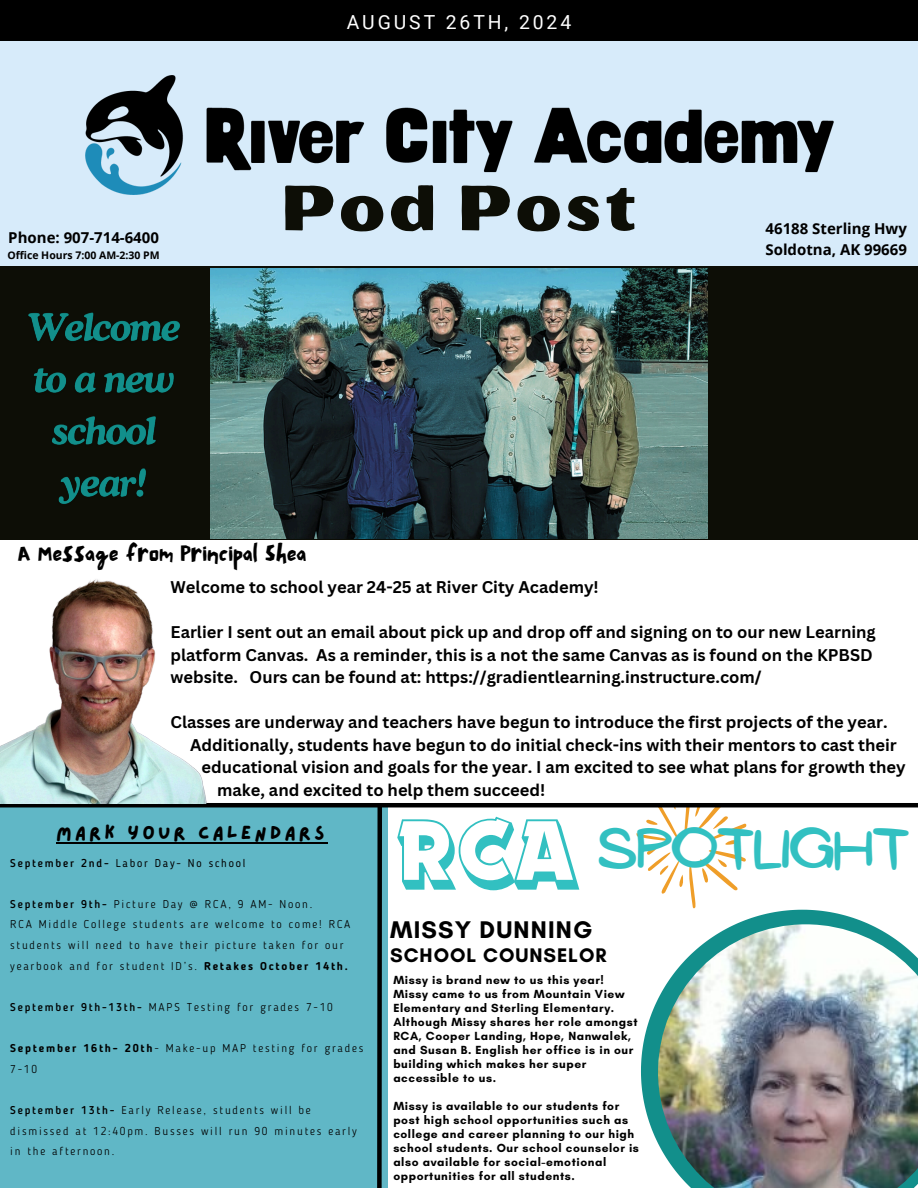
<style>
.page{position:relative;width:918px;height:1188px;background:#fff}
.page>*{position:absolute;margin:0;border:0;box-sizing:border-box;transform-origin:0 0}
.t1{font:105.45px "Dynamo Com Bold Shadow";color:#32c0c1}
.t2{font:63.75px "Oilvare Base";letter-spacing:.03em;color:#0d0e06}
.t3{font:49.35px "NF Ananias Bold";color:#32c0c1}
.t4{font:700 24.6px "Glacial Indifference";letter-spacing:.045em;color:#000}
.t5{font:23.25px "NF PAGKAKI Regular";color:#000}
.t6{font:700 20.1px "Glacial Indifference";letter-spacing:.045em;color:#000}
.t7{font:19.35px "Lazydog";letter-spacing:.16em;color:#000}
.t8{font:19.35px "Roboto";letter-spacing:.15em;color:#fff}
.t9{font:700 16.5px/22.5px "Canva Sans";color:#000}
.t10{font:700 15px "Open Sans";color:#000}
.t11{font:700 12px/14px "Glacial Indifference";letter-spacing:.045em;color:#000}
.t12{font:300 11.25px/20.5px "Blogger Sans";letter-spacing:.16em;color:#000}
.t13{font:11.25px "Blogger Sans";letter-spacing:.16em;color:#000}
.t14{font:700 10.5px "Open Sans";color:#000}
.s1{font-weight:500}
.s2{font-weight:700}
</style>
<div class="page">
<div style="left:0;top:0;width:918px;height:114px;background:#000"></div>
<div style="left:0;top:41px;width:918px;height:258px;background:#d7ebfa"></div>
<div style="left:0;top:807px;width:388px;height:381px;background:#60b7c6"></div>
<svg style="left:375px;top:807px;width:9px;height:381px"></svg>
<div style="left:0;top:267px;width:918px;height:276px;background:#0d0e06"></div>
<img style="left:85px;top:75px;width:748px;height:120px">
<svg style="left:637px;top:807px;width:110px;height:101px"></svg>
<svg style="left:641px;top:910px;width:228px;height:233px"></svg>
<img style="left:658px;top:924px;width:260px;height:264px">
<div style="left:0;top:540px;width:918px;height:264px;background:#fff"></div>
<hr style="left:0;top:803px;width:918px;height:4px;background:#000">
<img style="left:0;top:579px;width:207px;height:224px">
<img style="left:211px;top:268px;width:496px;height:270px">
<hr style="left:56px;top:842px;width:272px;height:2px;background:#000">
<img style="left:28px;top:312px;width:152px;height:192px">
<p class="t10" style="left:8px;top:227px;width:152px">Phone: 907-714-6400</p>
<h5 class="t14" style="left:7px;top:248px;width:154px">Office Hours 7:00 AM-2:30 PM</h5>
<p class="t8" style="left:347px;top:11px;width:226px">AUGUST 26TH, 2024</p>
<h2 class="t2" style="left:281px;top:168px;width:357px">Pod Post</h2>
<p class="t5" style="left:17px;top:540px;width:291px">A Message from Principal Shea</p>
<p class="t10" style="left:766px;top:218px;width:143px">46188 Sterling Hwy</p>
<p class="t10" style="left:765px;top:239px;width:143px">Soldotna, AK 99669</p>
<p class="t9" style="left:171px;top:576px;width:430px">Welcome to school year 24-25 at River City Academy!</p>
<p class="t9" style="left:171px;top:621px;width:707px">Earlier I sent out an email about pick up and drop off and signing on to our new Learning platform Canvas. As a reminder, this is a not the same Canvas as is found on the KPBSD website. Ours can be found at: https://gradientlearning.instructure.com/</p>
<p class="t9" style="left:171px;top:711px;width:719px">Classes are underway and teachers have begun to introduce the first projects of the year.</p>
<p class="t9" style="left:190px;top:733px;width:708px">Additionally, students have begun to do initial check-ins with their mentors to cast their</p>
<p class="t9" style="left:202px;top:756px;width:706px">educational vision and goals for the year. I am excited to see what plans for growth they</p>
<p class="t9" style="left:217px;top:778px;width:330px">make, and excited to help them succeed!</p>
<h1 class="t7" style="left:56px;top:824px;width:270px">MARK YOUR CALENDARS</h1>
<p class="t13" style="left:10px;top:858px;width:237px"><span class="s1">September 2nd-</span> Labor Day- No school</p>
<p class="t12" style="left:10px;top:895px;width:304px"><span class="s1">September 9th-</span> Picture Day @ RCA, 9 AM- Noon.</p>
<p class="t12" style="left:10px;top:915px;width:342px">RCA Middle College students are welcome to come! RCA students will need to have their picture taken for our yearbook and for student ID’s. <span class="s2">Retakes October 14th.</span></p>
<p class="t12" style="left:10px;top:998px;width:324px"><span class="s1">September 9th-13th-</span> MAPS Testing for grades 7-10</p>
<p class="t12" style="left:10px;top:1039px;width:355px"><span class="s2">September 16th- 20th</span>- Make-up MAP testing for grades<br>7-10</p>
<p class="t12" style="left:10px;top:1101px;width:348px"><span class="s1">September 13th-</span> Early Release, students will be dismissed at 12:40pm. Busses will run 90 minutes early in the afternoon.</p>
<p class="t1" style="left:397px;top:793px;width:179px">RCA</p>
<p class="t3" style="left:599px;top:821px;width:312px">SPOTLIGHT</p>
<h3 class="t4" style="left:390px;top:915px;width:204px">MISSY DUNNING</h3>
<p class="t6" style="left:390px;top:943px;width:218px">SCHOOL COUNSELOR</p>
<p class="t11" style="left:393px;top:973px;width:212px">Missy is brand new to us this year!</p>
<h3 class="t11" style="left:393px;top:987px;width:246px">Missy came to us from Mountain View Elementary and Sterling Elementary.<br>Although Missy shares her role amongst RCA, Cooper Landing, Hope, Nanwalek, and Susan B. English her office is in our building which makes her super accessible to us.</h3>
<p class="t11" style="left:393px;top:1099px;width:247px">Missy is available to our students for post high school opportunities such as college and career planning to our high school students. Our school counselor is also available for social-emotional opportunities for all students.</p>
</div>
